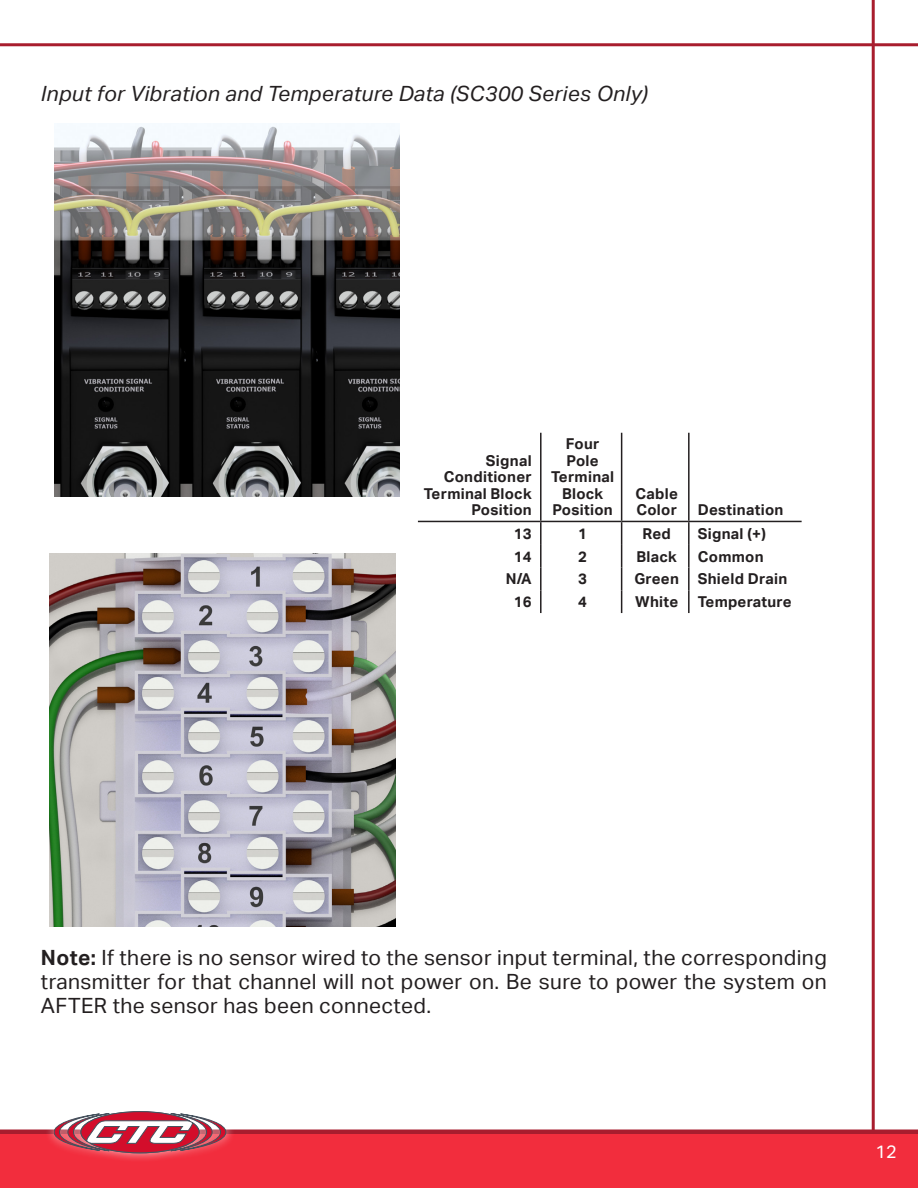
<style>
.page{position:relative;width:918px;height:1188px;background:#fff}
.page>*{position:absolute;margin:0;border:0;box-sizing:border-box;transform-origin:0 0}
.Subheading{font:21px/24px "Aktiv Grotesk";letter-spacing:.02em;color:#231f20;text-align:justify}
.Subheading-2{font:italic 21px "Aktiv Grotesk";letter-spacing:.02em;color:#231f20}
.t1{font:18px "Aktiv Grotesk";color:#fff}
.Body{font:700 15.15px "Aktiv Grotesk";color:#231f20}
.Body-2{font:700 15px/16.5px "Aktiv Grotesk";letter-spacing:.02em;color:#231f20;text-align:right}
.s1{font-weight:700}
</style>
<div class="page">
<hr style="left:872px;top:0;width:3px;height:1188px;background:#a81d2e">
<div style="left:0;top:1134px;width:918px;height:54px;background:#f22d3d"></div>
<hr style="left:0;top:1130px;width:918px;height:4px;background:#a81d2e">
<hr style="left:0;top:43px;width:918px;height:3px;background:#a81d2e">
<div style="left:45px;top:1102px;width:190px;height:61px;background:#fff;opacity:.75"></div>
<svg style="left:54px;top:1112px;width:172px;height:41px"></svg>
<hr style="left:540px;top:522px;width:2px;height:23px;background:#231f20">
<hr style="left:688px;top:522px;width:2px;height:23px;background:#231f20">
<hr style="left:540px;top:545px;width:2px;height:23px;background:#231f20">
<hr style="left:688px;top:545px;width:2px;height:23px;background:#231f20">
<hr style="left:540px;top:568px;width:2px;height:22px;background:#231f20">
<hr style="left:688px;top:568px;width:2px;height:22px;background:#231f20">
<hr style="left:540px;top:590px;width:2px;height:23px;background:#231f20">
<svg style="left:621px;top:522px;width:1px;height:91px"></svg>
<hr style="left:688px;top:590px;width:2px;height:23px;background:#231f20">
<hr style="left:540px;top:433px;width:2px;height:88px;background:#231f20">
<hr style="left:621px;top:433px;width:1px;height:88px;background:#231f20">
<hr style="left:688px;top:433px;width:2px;height:88px;background:#231f20">
<hr style="left:418px;top:521px;width:123px;height:1px;background:#231f20">
<hr style="left:541px;top:521px;width:81px;height:1px;background:#231f20">
<hr style="left:622px;top:521px;width:67px;height:1px;background:#231f20">
<hr style="left:689px;top:521px;width:113px;height:1px;background:#231f20">
<img style="left:54px;top:123px;width:345px;height:373px">
<img style="left:50px;top:554px;width:345px;height:373px">
<p class="Subheading-2" style="left:41px;top:82px;width:608px">Input for Vibration and Temperature Data (SC300 Series Only)</p>
<p class="Body-2" style="left:424px;top:453px;width:109px">Signal<br>Conditioner<br>Terminal Block<br>Position</p>
<p class="Body-2" style="left:551px;top:436px;width:65px;text-align:center">Four<br>Pole<br>Terminal<br>Block<br>Position</p>
<p class="Body-2" style="left:635px;top:486px;width:44px;text-align:left">Cable<br>Color</p>
<p class="Body-2" style="left:698px;top:502px;width:87px">Destination</p>
<p class="Body-2" style="left:514px;top:525px;width:20px">13</p>
<p class="Body" style="left:578px;top:525px;width:10px">1</p>
<p class="Body-2" style="left:643px;top:525px;width:30px">Red</p>
<p class="Body-2" style="left:698px;top:525px;width:70px">Signal (+)</p>
<p class="Body-2" style="left:514px;top:548px;width:20px">14</p>
<p class="Body-2" style="left:578px;top:548px;width:10px">2</p>
<p class="Body-2" style="left:636px;top:548px;width:42px">Black</p>
<p class="Body-2" style="left:698px;top:548px;width:67px">Common</p>
<p class="Body-2" style="left:506px;top:571px;width:27px">N/A</p>
<p class="Body-2" style="left:578px;top:571px;width:10px">3</p>
<p class="Body-2" style="left:634px;top:571px;width:46px">Green</p>
<p class="Body-2" style="left:698px;top:571px;width:91px">Shield Drain</p>
<p class="Body-2" style="left:514px;top:594px;width:20px">16</p>
<p class="Body-2" style="left:578px;top:594px;width:10px">4</p>
<p class="Body-2" style="left:635px;top:594px;width:44px">White</p>
<p class="Body-2" style="left:698px;top:594px;width:95px">Temperature</p>
<p class="Subheading" style="left:41px;top:946px;width:787px"><span class="s1">Note:</span> If there is no sensor wired to the sensor input terminal, the corresponding transmitter for that channel will not power on. Be sure to power the system on AFTER the sensor has been connected.</p>
<p class="t1" style="left:875px;top:1142px;width:23px">12</p>
</div>
